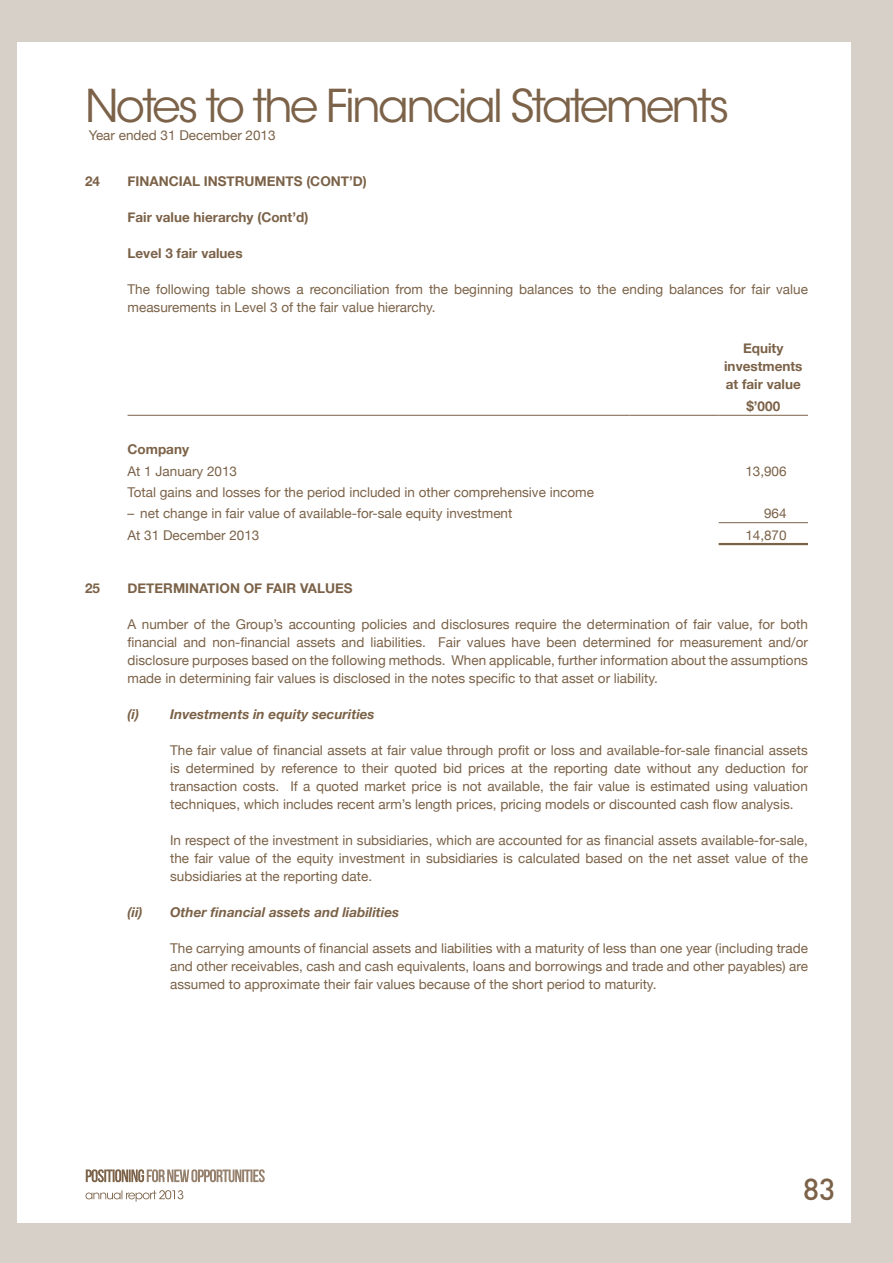
<style>
.page{position:relative;width:893px;height:1263px;background:#d7d0c8}
.page>*{position:absolute;margin:0;border:0;box-sizing:border-box;transform-origin:0 0}
.t1{font:45px "ITC Avant Garde Std";letter-spacing:-.06em;color:#7b6248}
.t2{font:500 30px "DIN";color:#7b6248}
.t3{font:13.5px/18px "Helvetica Neue";color:#7b6248;text-align:justify}
.t4{font:700 13.5px/18px "Helvetica Neue";color:#7b6248;text-align:center}
.t5{font:italic 700 13.5px "Helvetica Neue";color:#7b6248}
</style>
<div class="page">
<div style="left:17px;top:43px;width:833px;height:1179px;background:#fff"></div>
<svg style="left:86px;top:1190px;width:97px;height:12px"></svg>
<svg style="left:86px;top:1169px;width:179px;height:13px"></svg>
<hr style="left:128px;top:415px;width:501px;height:1px;background:#7b6248">
<hr style="left:629px;top:415px;width:90px;height:1px;background:#7b6248">
<hr style="left:719px;top:415px;width:89px;height:1px;background:#7b6248">
<hr style="left:719px;top:543px;width:89px;height:2px;background:#7b6248">
<hr style="left:719px;top:522px;width:89px;height:1px;background:#7b6248">
<h1 class="t1" style="left:85px;top:79px;width:646px">Notes to the Financial Statements</h1>
<p class="t3" style="left:89px;top:126px;width:188px">Year ended 31 December 2013</p>
<p class="t4" style="left:85px;top:172px;width:34px">24 F</p>
<p class="t4" style="left:136px;top:172px;width:92px">inancial instr</p>
<p class="t4" style="left:245px;top:172px;width:124px">uments (Cont’d)</p>
<p class="t4" style="left:128px;top:208px;width:182px">Fair value hierarchy (Cont’d)</p>
<p class="t4" style="left:128px;top:244px;width:117px">Level 3 fair values</p>
<p class="t3" style="left:128px;top:280px;width:682px">The following table shows a reconciliation from the beginning balances to the ending balances for fair value measurements in Level 3 of the fair value hierarchy.</p>
<p class="t4" style="left:724px;top:339px;width:80px">Equity investments at fair value</p>
<p class="t4" style="left:746px;top:397px;width:35px">$’000</p>
<p class="t4" style="left:128px;top:440px;width:63px">Company</p>
<p class="t3" style="left:128px;top:462px;width:111px">At 1 January 2013</p>
<p class="t3" style="left:745px;top:462px;width:43px">13,906</p>
<p class="t3" style="left:128px;top:483px;width:468px">Total gains and losses for the period included in other comprehensive income</p>
<p class="t3" style="left:128px;top:504px;width:386px">– net change in fair value of available-for-sale equity investment</p>
<p class="t3" style="left:764px;top:504px;width:24px">964</p>
<p class="t3" style="left:128px;top:526px;width:133px">At 31 December 2013</p>
<p class="t3" style="left:745px;top:526px;width:43px">14,870</p>
<p class="t4" style="left:85px;top:579px;width:17px">25</p>
<p class="t4" style="left:128px;top:579px;width:21px">Determ</p>
<p class="t4" style="left:185px;top:579px;width:160px">ination of fair values</p>
<p class="t3" style="left:128px;top:615px;width:682px">A number of the Group’s accounting policies and disclosures require the determination of fair value, for both financial and non-financial assets and liabilities. Fair values have been determined for measurement and/or disclosure purposes based on the following methods. When applicable, further information about the assumptions made in determining fair values is disclosed in the notes specific to that asset or liability.</p>
<p class="t5" style="left:128px;top:706px;width:249px">(i) Investments in equity securities</p>
<p class="t3" style="left:170px;top:741px;width:639px">The fair value of financial assets at fair value through profit or loss and available-for-sale financial assets is determined by reference to their quoted bid prices at the reporting date without any deduction for transaction costs. If a quoted market price is not available, the fair value is estimated using valuation techniques, which includes recent arm’s length prices, pricing models or discounted cash flow analysis.</p>
<p class="t3" style="left:170px;top:831px;width:639px">In respect of the investment in subsidiaries, which are accounted for as financial assets available-for-sale, the fair value of the equity investment in subsidiaries is calculated based on the net asset value of the subsidiaries at the reporting date.</p>
<p class="t5" style="left:128px;top:904px;width:16px">(ii)</p>
<p class="t5" style="left:170px;top:904px;width:230px">Other financial assets and liabilities</p>
<p class="t3" style="left:170px;top:939px;width:639px">The carrying amounts of financial assets and liabilities with a maturity of less than one year (including trade and other receivables, cash and cash equivalents, loans and borrowings and trade and other payables) are assumed to approximate their fair values because of the short period to maturity.</p>
<h2 class="t2" style="left:803px;top:1170px;width:33px">83</h2>
</div>
